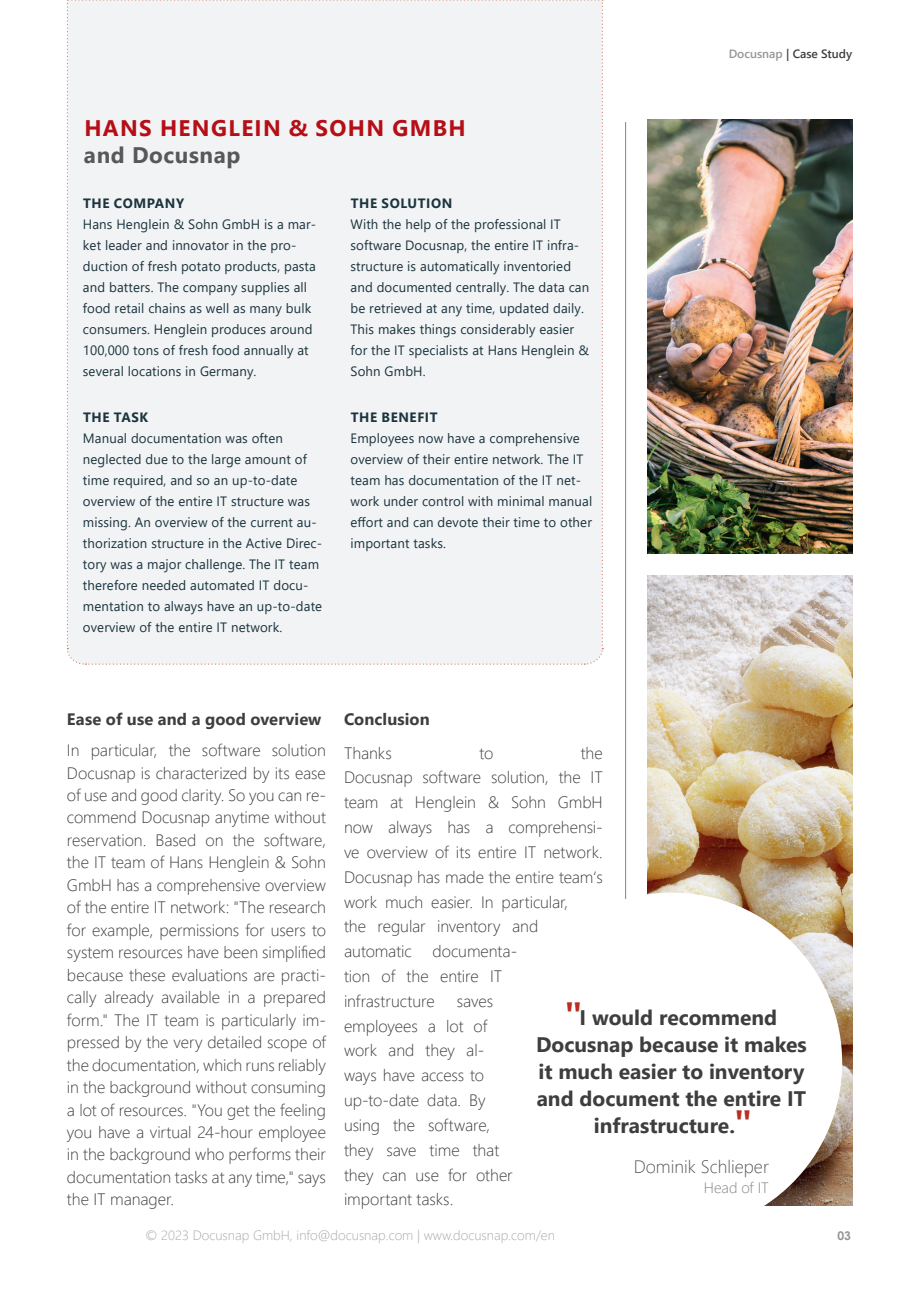
<style>
.page{position:relative;width:919px;height:1289px;background:#fff}
.page>*{position:absolute;margin:0;border:0;box-sizing:border-box;transform-origin:0 0}
.t1{font:700 22.5px "Segoe UI";letter-spacing:.06em;color:#b50e16}
.t2{font:700 22.5px "Segoe UI";letter-spacing:.025em;color:#57585a}
.t3{font:700 21px/27px "Segoe UI";color:#3e3e3f;text-align:center}
.t4{font:300 18px "Segoe UI";color:#57585a}
.t5{font:300 16.5px/22.5px "Segoe UI";letter-spacing:-.005em;color:#3e3e3f}
.t6{font:700 16.5px "Segoe UI";letter-spacing:.005em;color:#3e3e3f}
.t7{font:300 15px "Segoe UI";color:#808285}
.t8{font:13.5px/21px "Segoe UI";letter-spacing:.01em;color:#1b343f}
.t9{font:300 13.5px "Segoe UI";color:#a8a9ad}
.t10{font:700 13.5px "Segoe UI";letter-spacing:.045em;color:#1b343f}
.t11{font:600 12px "Segoe UI";color:#3e3e3f}
.t12{font:700 12px "Century Gothic";color:#939598}
.s1{color:#939598}
.s2{font-family:"Century Gothic";font-style:italic;font-size:39px;color:#bb2e22}
</style>
<div class="page">
<img style="left:648px;top:575px;width:204px;height:630px">
<img style="left:648px;top:119px;width:204px;height:434px">
<hr style="left:625px;top:122px;width:1px;height:780px;background:#808285">
<div style="left:66px;top:0;width:537px;height:665px;background:#f2f3f4"></div>
<div style="left:501px;top:892px;width:341px;height:340px;background:#fff;border-radius:50%"></div>
<h1 class="t1" style="left:84px;top:106px;width:383px">HANS HENGLEIN &amp; SOHN GMBH</h1>
<h1 class="t2" style="left:84px;top:133px;width:158px">and Docusnap</h1>
<p class="t10" style="left:83px;top:190px;width:103px">THE COMPANY</p>
<p class="t8" style="left:83px;top:212px;width:235px">Hans Henglein &amp; Sohn GmbH is a mar&shy;ket leader and innovator in the pro&shy;duction of fresh potato products, pasta and batters. The company supplies all food retail chains as well as many bulk consumers. Henglein produces around 100,000 tons of fresh food annually at several locations in Germany.</p>
<p class="t10" style="left:83px;top:404px;width:67px">THE TASK</p>
<p class="t8" style="left:83px;top:426px;width:241px">Manual documentation was often neglected due to the large amount of time required, and so an up-to-date overview of the entire IT structure was missing. An overview of the current au&shy;thorization structure in the Active Direc&shy;tory was a major challenge. The IT team therefore needed automated IT docu&shy;mentation to always have an up-to-date overview of the entire IT network.</p>
<p class="t10" style="left:351px;top:190px;width:103px">THE SOLUTION</p>
<p class="t8" style="left:350px;top:212px;width:240px">With the help of the professional IT software Docusnap, the entire IT infra&shy;structure is automatically inventoried and documented centrally. The data can be retrieved at any time, updated daily.<br>This makes things considerably easier for the IT specialists at Hans Henglein &amp; Sohn GmbH.</p>
<p class="t10" style="left:351px;top:404px;width:88px">THE BENEFIT</p>
<p class="t8" style="left:350px;top:426px;width:243px">Employees now have a comprehensive overview of their entire network. The IT team has documentation of the IT net&shy;work under control with minimal manual effort and can devote their time to other important tasks.</p>
<p class="t11" style="left:728px;top:42px;width:125px"><span class="s1">Docusnap</span> | Case Study</p>
<p class="t6" style="left:67px;top:703px;width:256px">Ease of use and a good overview</p>
<p class="t5" style="left:67px;top:737px;width:260px;text-align:justify">In particular, the software solution Docusnap is characterized by its ease of use and good clarity. So you can re&shy;commend Docusnap anytime without reservation. Based on the software, the IT team of Hans Henglein &amp; Sohn GmbH has a comprehensive overview of the entire IT network: "The research for example, permissions for users to system resources have been simplified because these evaluations are practi&shy;cally already available in a prepared form." The IT team is particularly im&shy;pressed by the very detailed scope of the documentation, which runs reliably in the background without consuming a lot of resources. "You get the feeling you have a virtual 24-hour employee in the background who performs their documentation tasks at any time," says the IT manager.</p>
<p class="t6" style="left:344px;top:703px;width:87px">Conclusion</p>
<p class="t5" style="left:344px;top:739px;width:49px">Thanks</p>
<p class="t5" style="left:479px;top:739px;width:15px">to</p>
<p class="t5" style="left:344px;top:738px;width:260px;line-height:24.8px;text-indent:237px">the<br>Docusnap software solution, the IT team at Henglein &amp; Sohn GmbH now always has a comprehensi&shy;ve overview of its entire IT network.<br>Docusnap has made the entire team‘s work much easier. In particular,<br>the regular inventory and automatic</p>
<p class="t5" style="left:344px;top:937px;width:175px;line-height:24.8px;text-indent:88px">documenta&shy;tion of the entire IT infrastructure</p>
<p class="t5" style="left:344px;top:986px;width:170px;line-height:24.8px;text-indent:113px">saves employees a lot of work and they al&shy;ways have access to up-to-date data. By using the software, they save time that they can use for other important tasks.</p>
<p class="t3" style="left:536px;top:1002px;width:272px"><span class="s2">"</span>I would recommend<br>Docusnap because it makes it much easier to inventory and document the entire IT infrastructure.<span class="s2">"</span></p>
<p class="t4" style="left:633px;top:1149px;width:137px">Dominik Schlieper</p>
<p class="t7" style="left:703px;top:1172px;width:66px">Head of IT</p>
<p class="t9" style="left:146px;top:1222px;width:411px">© 2023 Docusnap GmbH, info@docusnap.com | www.docusnap.com/en</p>
<p class="t12" style="left:837px;top:1226px;width:15px">03</p>
</div>
